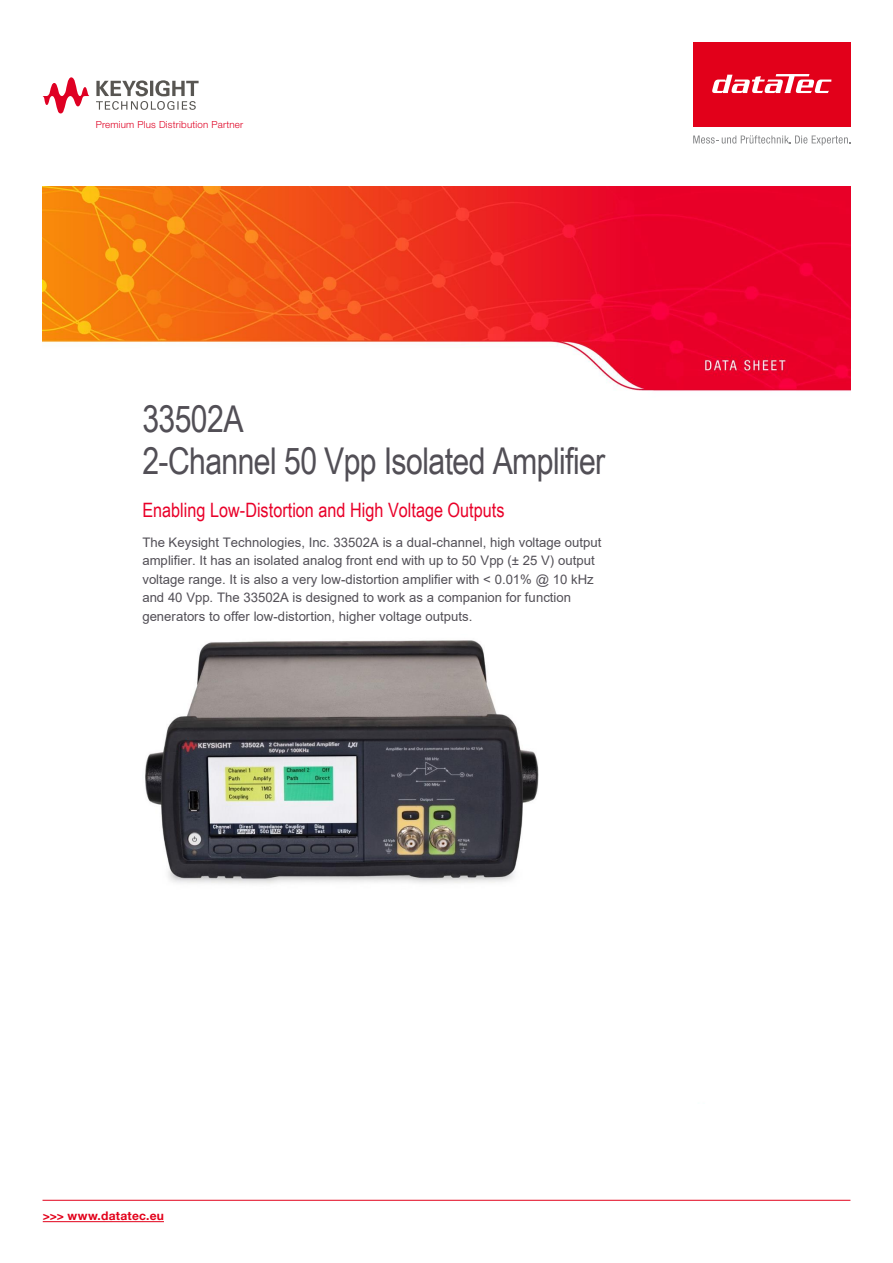
<style>
.page{position:relative;width:893px;height:1263px;background:#fff}
.page>*{position:absolute;margin:0;border:0;box-sizing:border-box;transform-origin:0 0}
.t1{font:36.9px/42.5px "Arial Narrow";letter-spacing:-.02em;color:#524f56}
.t2{font:19.8px "Arial Narrow";color:#e90029}
.t3{font:13.2px/18.5px "Arial";color:#524f56}
.t4{font:700 12px "Helvetica Neue LT Pro";letter-spacing:.02em;color:#e2001a}
.t5{font:300 9.75px "Helvetica Neue LT Std";letter-spacing:.02em;color:#df0023}
</style>
<div class="page">
<div style="left:693px;top:43px;width:157px;height:84px;background:#e2001a"></div>
<svg style="left:693px;top:135px;width:157px;height:10px"></svg>
<svg style="left:712px;top:74px;width:119px;height:19px"></svg>
<hr style="left:43px;top:1221px;width:121px;height:1px;background:#e2001a">
<hr style="left:43px;top:1200px;width:807px;height:1px;background:#e2001a">
<svg style="left:96px;top:80px;width:103px;height:30px"></svg>
<svg style="left:43px;top:77px;width:47px;height:36px"></svg>
<img style="left:43px;top:186px;width:807px;height:598px">
<img style="left:142px;top:634px;width:396px;height:250px">
<p class="t5" style="left:96px;top:118px;width:149px">Premium Plus Distribution Partner</p>
<h1 class="t1" style="left:142px;top:396px;width:464px">33502A<br>2-Channel 50 Vpp Isolated Amplifier</h1>
<h2 class="t2" style="left:142px;top:495px;width:364px">Enabling Low-Distortion and High Voltage Outputs</h2>
<p class="t3" style="left:142px;top:533px;width:461px">The Keysight Technologies, Inc. 33502A is a dual-channel, high voltage output amplifier. It has an isolated analog front end with up to 50 Vpp (± 25 V) output voltage range. It is also a very low-distortion amplifier with &lt; 0.01% @ 10 kHz and 40 Vpp. The 33502A is designed to work as a companion for function generators to offer low-distortion, higher voltage outputs.</p>
<p class="t4" style="left:43px;top:1209px;width:123px">&gt;&gt;&gt; www.datatec.eu</p>
</div>
